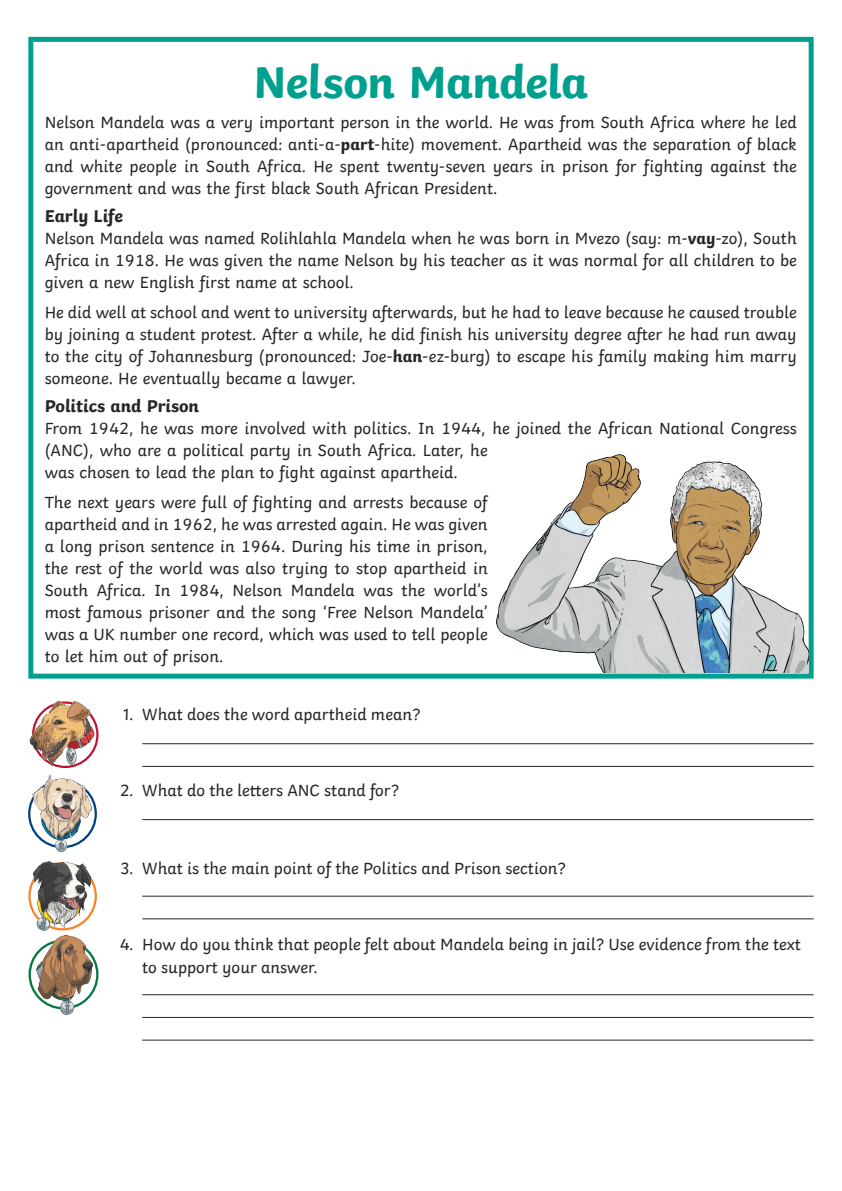
<style>
.page{position:relative;width:842px;height:1191px;background:#fff}
.page>*{position:absolute;margin:0;border:0;box-sizing:border-box;transform-origin:0 0}
.Heading_1{font:700 47px "Twinkl";letter-spacing:-.01em;color:#00a08f}
.Heading_3{font:700 18px "Twinkl";color:#282526}
.KS2_Body_Copy{font:17px/22px "Twinkl";color:#282526;text-align:justify}
.s1{font-weight:700}
</style>
<div class="page">
<div style="left:28px;top:37px;width:786px;height:641px;border:5px solid #00a08f"></div>
<hr style="left:142px;top:743px;width:672px;height:1px;background:#282526">
<hr style="left:142px;top:766px;width:672px;height:1px;background:#282526">
<hr style="left:142px;top:819px;width:672px;height:1px;background:#282526">
<hr style="left:142px;top:895px;width:672px;height:1px;background:#282526">
<hr style="left:142px;top:918px;width:672px;height:1px;background:#282526">
<hr style="left:142px;top:994px;width:672px;height:1px;background:#282526">
<hr style="left:142px;top:1017px;width:672px;height:1px;background:#282526">
<hr style="left:142px;top:1039px;width:672px;height:1px;background:#282526">
<img style="left:29px;top:700px;width:68px;height:67px">
<svg style="left:29px;top:780px;width:67px;height:67px"></svg>
<div style="left:28px;top:779px;width:69px;height:69px;border:2px solid #004281;border-radius:50%"></div>
<img style="left:33px;top:774px;width:58px;height:78px">
<img style="left:496px;top:454px;width:312px;height:218px">
<svg style="left:29px;top:863px;width:67px;height:66px"></svg>
<div style="left:28px;top:862px;width:69px;height:68px;border:2px solid #f5852a;border-radius:50%"></div>
<img style="left:34px;top:862px;width:57px;height:68px">
<svg style="left:30px;top:940px;width:67px;height:68px"></svg>
<div style="left:29px;top:939px;width:70px;height:70px;border:2px solid #08763f;border-radius:50%"></div>
<img style="left:36px;top:935px;width:56px;height:79px">
<p class="Heading_1" style="left:253px;top:43px;width:336px">Nelson Mandela</p>
<p class="KS2_Body_Copy" style="left:45px;top:110px;width:754px">Nelson Mandela was a very important person in the world. He was from South Africa where he led an anti-apartheid (pronounced: anti-a-<span class="s1">part</span>-hite) movement. Apartheid was the separation of black and white people in South Africa. He spent twenty-seven years in prison for fighting against the government and was the first black South African President.</p>
<p class="Heading_3" style="left:45px;top:201px;width:80px">Early Life</p>
<p class="KS2_Body_Copy" style="left:45px;top:225px;width:754px">Nelson Mandela was named Rolihlahla Mandela when he was born in Mvezo (say: m-<span class="s1">vay</span>-zo), South Africa in 1918. He was given the name Nelson by his teacher as it was normal for all children to be given a new English first name at school.</p>
<p class="KS2_Body_Copy" style="left:45px;top:300px;width:754px">He did well at school and went to university afterwards, but he had to leave because he caused trouble by joining a student protest. After a while, he did finish his university degree after he had run away to the city of Johannesburg (pronounced: Joe-<span class="s1">han</span>-ez-burg) to escape his family making him marry someone. He eventually became a lawyer.</p>
<p class="Heading_3" style="left:45px;top:391px;width:156px">Politics and Prison</p>
<p class="KS2_Body_Copy" style="left:45px;top:415px;width:754px;text-align:left">From 1942, he was more involved with politics. In 1944, he joined the African National Congress (ANC), who are a political party in South Africa. Later, he<br>was chosen to lead the plan to fight against apartheid.</p>
<p class="KS2_Body_Copy" style="left:45px;top:490px;width:445px">The next years were full of fighting and arrests because of apartheid and in 1962, he was arrested again. He was given a long prison sentence in 1964. During his time in prison, the rest of the world was also trying to stop apartheid in South Africa. In 1984, Nelson Mandela was the world’s most famous prisoner and the song ‘Free Nelson Mandela’ was a UK number one record, which was used to tell people to let him out of prison.</p>
<p class="KS2_Body_Copy" style="left:123px;top:701px;width:299px">1. What does the word apartheid mean?</p>
<p class="KS2_Body_Copy" style="left:120px;top:777px;width:280px">2. What do the letters ANC stand for?</p>
<p class="KS2_Body_Copy" style="left:121px;top:856px;width:446px">3. What is the main point of the Politics and Prison section?</p>
<p class="KS2_Body_Copy" style="left:142px;top:931px;width:660px;line-height:22.7px;text-indent:-22px">4. How do you think that people felt about Mandela being in jail? Use evidence from the text to support your answer.</p>
</div>
